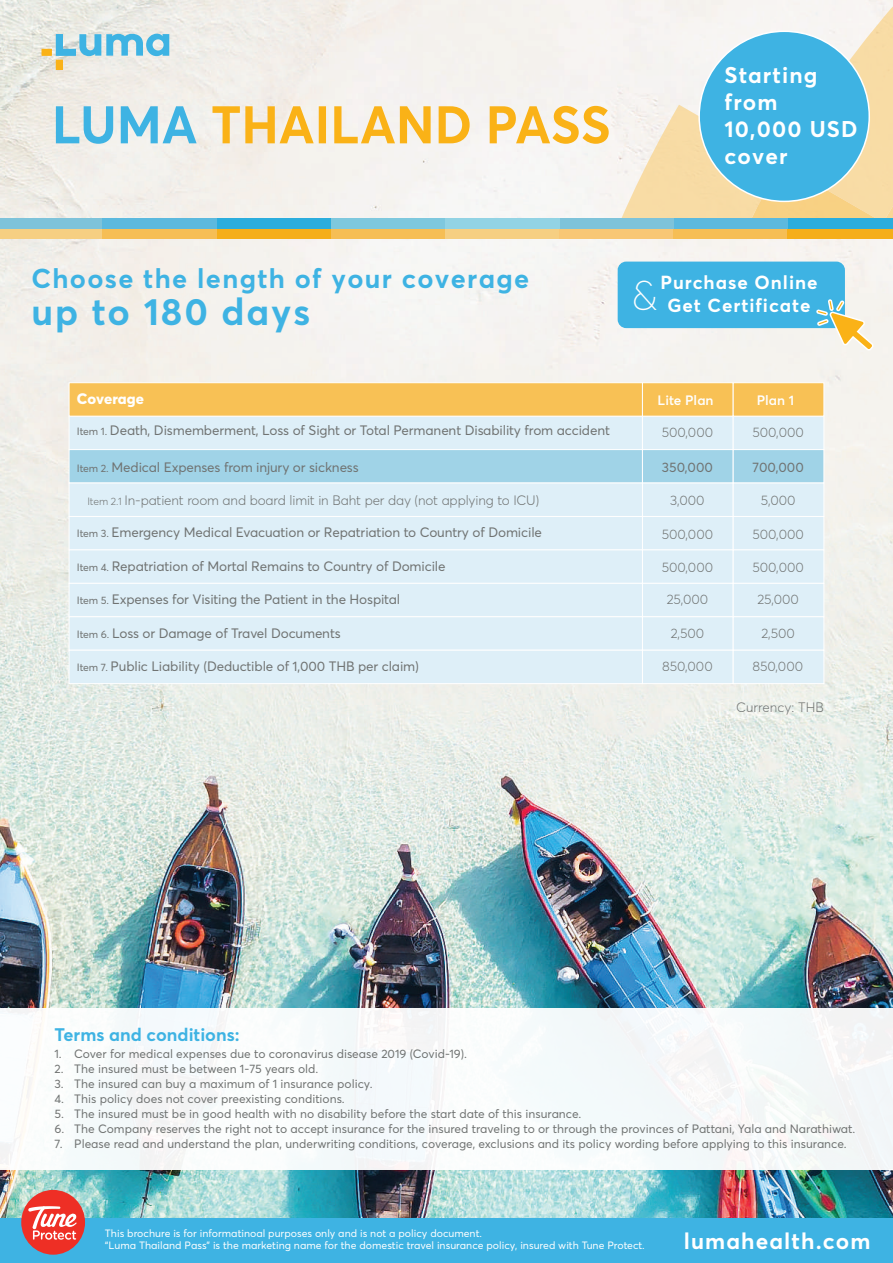
<style>
.page{position:relative;width:893px;height:1263px;background:#fff}
.page>*{position:absolute;margin:0;border:0;box-sizing:border-box;transform-origin:0 0}
.t1{font:700 37.5px "Averta";letter-spacing:.05em;color:#3eb3e3}
.t2{font:700 27px "Averta";letter-spacing:.05em;color:#3eb3e3}
.t3{font:700 22.5px/27px "Averta";letter-spacing:.05em;color:#fff}
.t4{font:700 18.75px/22.5px "Averta";letter-spacing:.05em;color:#fff}
.t5{font:700 18px "Averta";color:#3eb3e3}
.t6{font:800 15px "Averta";color:#fff}
.t7{font:13.5px "Averta";letter-spacing:-.01em;color:#707372}
.t8{font:300 13.5px "Averta";letter-spacing:-.005em;color:#707372}
.t9{font:600 13.5px "Averta";color:#fff}
.t10{font:12px/15px "Averta";color:#707372}
.t11{font:10.5px/12px "Averta";color:#fff}
.s1{font-weight:100;font-size:41.1px}
.s2{font-size:10.5px}
</style>
<div class="page">
<img style="left:0;top:0;width:893px;height:1218px">
<div style="left:0;top:1008px;width:893px;height:162px;background:#f5fafb"></div>
<div style="left:0;top:1218px;width:893px;height:45px;background:#3eb3e3"></div>
<div style="left:21px;top:1190px;width:64px;height:65px;background:#ee2f25;border-radius:50%"></div>
<svg style="left:28px;top:1206px;width:49px;height:34px"></svg>
<svg style="left:42px;top:34px;width:127px;height:36px"></svg>
<svg style="left:212px;top:0;width:681px;height:219px"></svg>
<svg style="left:56px;top:106px;width:141px;height:38px"></svg>
<div style="left:699px;top:31px;width:170px;height:170px;background:#3eb3e3;border-radius:50%"></div>
<div style="left:0;top:228px;width:103px;height:11px;background:#f6cf82"></div>
<div style="left:102px;top:228px;width:115px;height:11px;background:#f6be55"></div>
<div style="left:217px;top:228px;width:115px;height:11px;background:#f5ae1a"></div>
<div style="left:331px;top:228px;width:114px;height:11px;background:#f6be55"></div>
<div style="left:445px;top:228px;width:115px;height:11px;background:#f6cf82"></div>
<div style="left:559px;top:228px;width:115px;height:11px;background:#f8c775"></div>
<div style="left:673px;top:228px;width:114px;height:11px;background:#f6be55"></div>
<div style="left:787px;top:228px;width:106px;height:11px;background:#f5ae1a"></div>
<div style="left:0;top:219px;width:103px;height:10px;background:#7ec3da"></div>
<div style="left:102px;top:219px;width:115px;height:10px;background:#5cb9de"></div>
<div style="left:217px;top:219px;width:115px;height:10px;background:#2baddd"></div>
<div style="left:331px;top:219px;width:114px;height:10px;background:#7ec8de"></div>
<div style="left:445px;top:219px;width:115px;height:10px;background:#92d3e4"></div>
<div style="left:560px;top:219px;width:114px;height:10px;background:#7ec3da"></div>
<div style="left:674px;top:219px;width:114px;height:10px;background:#5cb9de"></div>
<div style="left:788px;top:219px;width:105px;height:10px;background:#2baddd"></div>
<div style="left:618px;top:262px;width:227px;height:66px;background:#3eb3e3;border-radius:9px"></div>
<svg style="left:815px;top:298px;width:60px;height:54px"></svg>
<div style="left:69px;top:416px;width:574px;height:34px;background:#deeff8;border:1px solid #fff"></div>
<div style="left:642px;top:416px;width:91px;height:34px;background:#deeff8;border:1px solid #fff"></div>
<div style="left:733px;top:416px;width:91px;height:34px;background:#deeff8;border:1px solid #fff"></div>
<div style="left:69px;top:449px;width:574px;height:34px;background:#a0d3e7;border:1px solid #fff"></div>
<div style="left:642px;top:449px;width:91px;height:34px;background:#a0d3e7;border:1px solid #fff"></div>
<div style="left:733px;top:449px;width:91px;height:34px;background:#a0d3e7;border:1px solid #fff"></div>
<div style="left:69px;top:382px;width:574px;height:34px;background:#f8c155;border:1px solid #fff"></div>
<div style="left:642px;top:382px;width:91px;height:34px;background:#f8c155;border:1px solid #fff"></div>
<div style="left:733px;top:382px;width:91px;height:34px;background:#f8c155;border:1px solid #fff"></div>
<div style="left:69px;top:516px;width:574px;height:34px;background:#deeff8"></div>
<div style="left:642px;top:516px;width:91px;height:34px;background:#deeff8;border:1px solid #fff"></div>
<div style="left:733px;top:516px;width:91px;height:34px;background:#deeff8;border:1px solid #fff"></div>
<div style="left:69px;top:549px;width:574px;height:35px;background:#deeff8;border:1px solid #fff"></div>
<div style="left:642px;top:549px;width:91px;height:35px;background:#deeff8;border:1px solid #fff"></div>
<div style="left:733px;top:549px;width:91px;height:35px;background:#deeff8;border:1px solid #fff"></div>
<div style="left:69px;top:583px;width:574px;height:34px;background:#deeff8;border:1px solid #fff"></div>
<div style="left:642px;top:583px;width:91px;height:34px;background:#deeff8;border:1px solid #fff"></div>
<div style="left:733px;top:583px;width:91px;height:34px;background:#deeff8;border:1px solid #fff"></div>
<div style="left:69px;top:616px;width:574px;height:34px;background:#deeff8;border:1px solid #fff"></div>
<div style="left:642px;top:616px;width:91px;height:34px;background:#deeff8;border:1px solid #fff"></div>
<div style="left:733px;top:616px;width:91px;height:34px;background:#deeff8;border:1px solid #fff"></div>
<div style="left:69px;top:650px;width:574px;height:34px;background:#deeff8;border:1px solid #fff"></div>
<div style="left:642px;top:650px;width:91px;height:34px;background:#deeff8;border:1px solid #fff"></div>
<div style="left:733px;top:650px;width:91px;height:34px;background:#deeff8;border:1px solid #fff"></div>
<div style="left:69px;top:483px;width:574px;height:34px;background:#deeff8;border:1px solid #fff"></div>
<div style="left:642px;top:483px;width:91px;height:34px;background:#deeff8;border:1px solid #fff"></div>
<div style="left:733px;top:483px;width:91px;height:34px;background:#deeff8;border:1px solid #fff"></div>
<h2 class="t2" style="left:32px;top:261px;width:499px">Choose the length of your coverage</h2>
<h1 class="t1" style="left:32px;top:288px;width:280px">up to 180 days</h1>
<h3 class="t3" style="left:724px;top:61px;width:135px">Starting from<br>10,000 USD cover</h3>
<h3 class="t4" style="left:632px;top:271px;width:187px;text-indent:29px">Purchase Online <span class="s1">&amp;</span> Get Certificate</h3>
<p class="t6" style="left:77px;top:389px;width:69px">Coverage</p>
<p class="t9" style="left:658px;top:392px;width:57px">Lite Plan</p>
<p class="t9" style="left:757px;top:392px;width:39px">Plan 1</p>
<p class="t8" style="left:662px;top:424px;width:53px">500,000</p>
<p class="t8" style="left:752px;top:424px;width:53px">500,000</p>
<p class="t7" style="left:662px;top:459px;width:52px">350,000</p>
<p class="t7" style="left:752px;top:459px;width:53px">700,000</p>
<p class="t7" style="left:77px;top:422px;width:535px"><span class="s2">Item 1.</span> Death, Dismemberment, Loss of Sight or Total Permanent Disability from accident</p>
<p class="t7" style="left:77px;top:459px;width:283px"><span class="s2">Item 2.</span> Medical Expenses from injury or sickness</p>
<p class="t8" style="left:87px;top:492px;width:454px"><span class="s2">Item 2.1</span> In-patient room and board limit in Baht per day (not applying to ICU)</p>
<p class="t8" style="left:670px;top:492px;width:36px">3,000</p>
<p class="t8" style="left:761px;top:492px;width:36px">5,000</p>
<p class="t7" style="left:77px;top:524px;width:467px"><span class="s2">Item 3.</span> Emergency Medical Evacuation or Repatriation to Country of Domicile</p>
<p class="t7" style="left:77px;top:557px;width:370px"><span class="s2">Item 4.</span> Repatriation of Mortal Remains to Country of Domicile</p>
<p class="t7" style="left:77px;top:591px;width:325px"><span class="s2">Item 5.</span> Expenses for Visiting the Patient in the Hospital</p>
<p class="t7" style="left:77px;top:624px;width:265px"><span class="s2">Item 6.</span> Loss or Damage of Travel Documents</p>
<p class="t7" style="left:77px;top:658px;width:344px"><span class="s2">Item 7.</span> Public Liability (Deductible of 1,000 THB per claim)</p>
<p class="t8" style="left:662px;top:526px;width:53px">500,000</p>
<p class="t8" style="left:752px;top:526px;width:53px">500,000</p>
<p class="t8" style="left:662px;top:559px;width:53px">500,000</p>
<p class="t8" style="left:752px;top:559px;width:53px">500,000</p>
<p class="t8" style="left:667px;top:591px;width:43px">25,000</p>
<p class="t8" style="left:757px;top:591px;width:43px">25,000</p>
<p class="t8" style="left:671px;top:624px;width:35px">2,500</p>
<p class="t8" style="left:761px;top:624px;width:35px">2,500</p>
<p class="t8" style="left:662px;top:658px;width:52px">850,000</p>
<p class="t8" style="left:752px;top:658px;width:52px">850,000</p>
<p class="t8" style="left:736px;top:699px;width:89px">Currency: THB</p>
<h3 class="t5" style="left:54px;top:1023px;width:187px">Terms and conditions:</h3>
<p class="t10" style="left:74px;top:1046px;width:782px">Cover for medical expenses due to coronavirus disease 2019 (Covid-19).<br>The insured must be between 1-75 years old.<br>The insured can buy a maximum of 1 insurance policy.<br>This policy does not cover preexisting conditions.<br>The insured must be in good health with no disability before the start date of this insurance.<br>The Company reserves the right not to accept insurance for the insured traveling to or through the provinces of Pattani, Yala and Narathiwat.<br>Please read and understand the plan, underwriting conditions, coverage, exclusions and its policy wording before applying to this insurance.</p>
<p class="t10" style="left:54px;top:1046px;width:11px">1.<br>2.<br>3.<br>4.<br>5.<br>6.<br>7.</p>
<p class="t11" style="left:105px;top:1227px;width:541px">This brochure is for informatinoal purposes only and is not a policy document.<br>“Luma Thailand Pass” is the marketing name for the domestic travel insurance policy, insured with Tune Protect.</p>
<h3 class="t3" style="left:684px;top:1227px;width:188px">lumahealth.com</h3>
</div>
